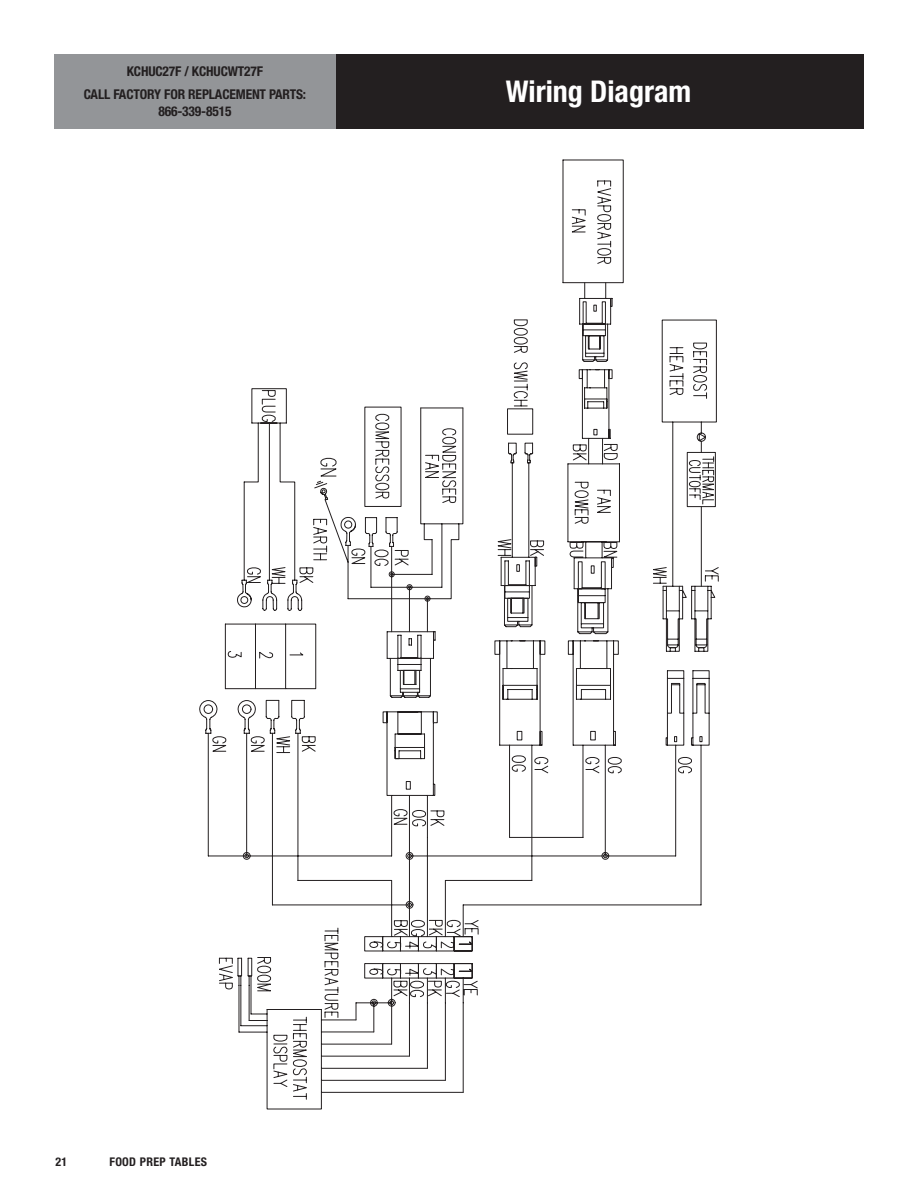
<style>
.page{position:relative;width:918px;height:1188px;background:#fff}
.page>*{position:absolute;margin:0;border:0;box-sizing:border-box;transform-origin:0 0}
.t1{font:700 condensed 30px "Helvetica Neue LT Std";color:#fff}
.t2{font:700 condensed 13.5px "Helvetica Neue LT Std";letter-spacing:-.01em;color:#231f20}
.t3{font:700 condensed 12px "Helvetica Neue LT Std";letter-spacing:.025em;color:#231f20}
</style>
<div class="page">
<div style="left:333px;top:54px;width:531px;height:74px;background:#231f20"></div>
<div style="left:54px;top:54px;width:282px;height:74px;background:#939598"></div>
<svg style="left:562px;top:159px;width:62px;height:123px"></svg>
<svg style="left:513px;top:282px;width:204px;height:60px"></svg>
<svg style="left:217px;top:342px;width:502px;height:768px"></svg>
<p class="t2" style="left:127px;top:63px;width:138px">KCHUC27F / KCHUCWT27F</p>
<p class="t2" style="left:84px;top:86px;width:224px">CALL FACTORY FOR REPLACEMENT PARTS:</p>
<p class="t2" style="left:158px;top:103px;width:75px">866-339-8515</p>
<p class="t1" style="left:506px;top:73px;width:187px">Wiring Diagram</p>
<p class="t3" style="left:56px;top:1154px;width:13px">21</p>
<p class="t3" style="left:110px;top:1154px;width:99px">FOOD PREP TABLES</p>
</div>
